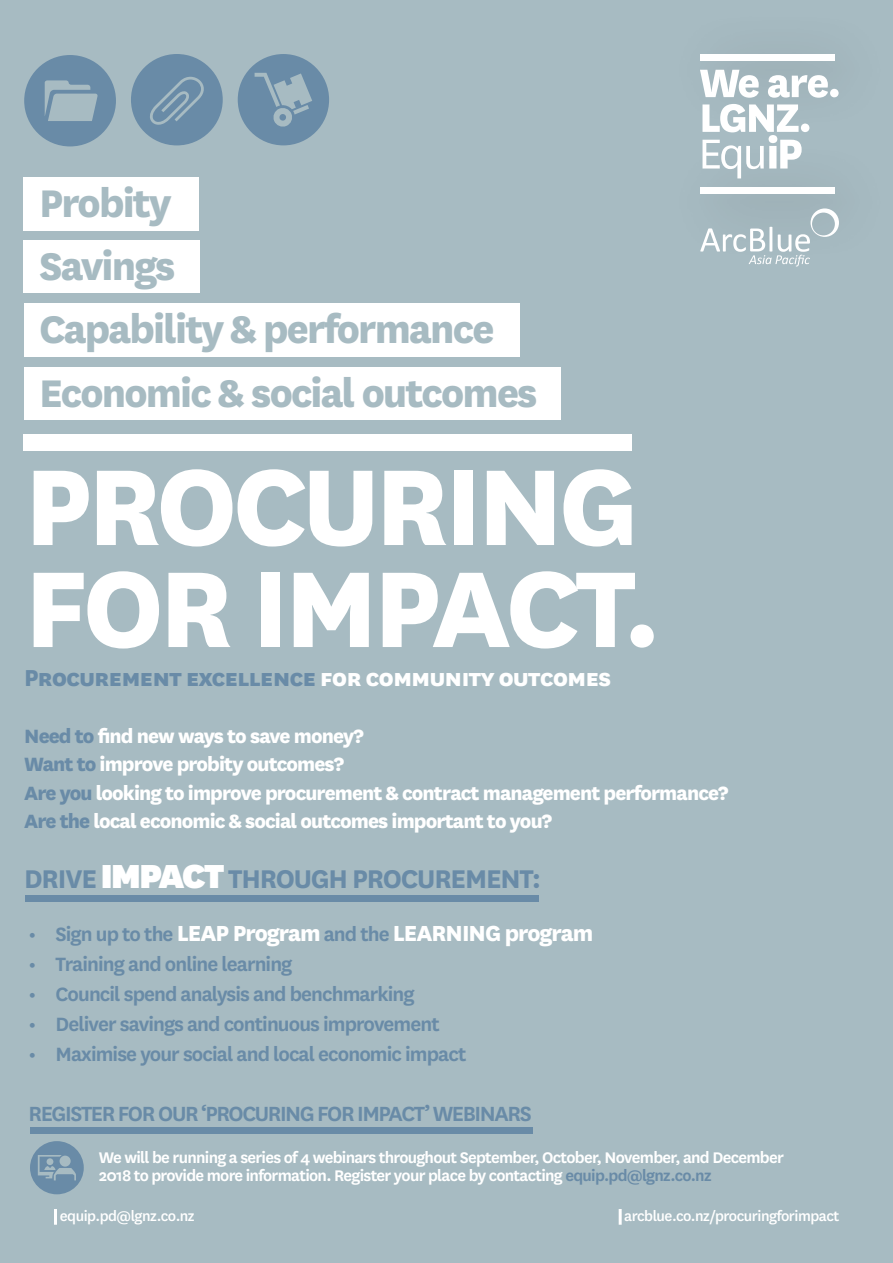
<style>
.page{position:relative;width:893px;height:1263px;background:#a7bbc2}
.page>*{position:absolute;margin:0;border:0;box-sizing:border-box;transform-origin:0 0}
.t1{font:800 126px "National";letter-spacing:-.04em;color:#fff}
.t2{font:800 45px "National";letter-spacing:-.04em;color:#a7bbc2}
.t3{font:700 30px "National";letter-spacing:-.04em;color:#698ba7}
.t4{font:800 27px "National";letter-spacing:-.04em;color:#698ba7}
.t5{font:800 25.5px "National";letter-spacing:-.04em;color:#fff}
.t6{font:600 24px "National";letter-spacing:-.06em;color:#698ba7}
.t7{font:800 22.5px "National";letter-spacing:-.04em;color:#fff}
.t8{font:600 22.5px "National";letter-spacing:-.04em;color:#698ba7}
.t9{font:600 18px/18px "National";letter-spacing:-.04em;color:#fff}
.Bullets_9_5pt{font:500 16.5px "National";letter-spacing:-.03em;color:#fff}
.s1{color:#fff}
.s2{color:#698ba7}
.s3{font-weight:900;font-size:39px;color:#fff}
.s4{font-weight:600;font-size:22.5px;color:#698ba7}
</style>
<div class="page">
<div style="left:24px;top:435px;width:608px;height:16px;background:#fff"></div>
<div style="left:700px;top:54px;width:135px;height:7px;background:#fff"></div>
<div style="left:700px;top:187px;width:135px;height:6px;background:#fff"></div>
<div style="left:26px;top:895px;width:513px;height:7px;background:#698ba7"></div>
<div style="left:24px;top:177px;width:175px;height:53px;background:#fff"></div>
<div style="left:24px;top:303px;width:496px;height:54px;background:#fff"></div>
<div style="left:24px;top:367px;width:536px;height:53px;background:#fff"></div>
<div style="left:24px;top:240px;width:176px;height:53px;background:#fff"></div>
<div style="left:24px;top:55px;width:92px;height:91px;background:#698ba7;border-radius:50%"></div>
<svg style="left:45px;top:80px;width:53px;height:41px"></svg>
<div style="left:131px;top:54px;width:92px;height:91px;background:#698ba7;border-radius:50%"></div>
<svg style="left:150px;top:77px;width:54px;height:48px"></svg>
<svg style="left:238px;top:54px;width:91px;height:91px"></svg>
<hr style="left:54px;top:1209px;width:3px;height:16px;background:#fff">
<hr style="left:619px;top:1209px;width:3px;height:16px;background:#fff">
<div style="left:30px;top:1127px;width:502px;height:7px;background:#698ba7"></div>
<svg style="left:30px;top:1141px;width:54px;height:53px"></svg>
<svg style="left:700px;top:70px;width:139px;height:28px"></svg>
<svg style="left:702px;top:104px;width:107px;height:74px"></svg>
<svg style="left:700px;top:208px;width:139px;height:58px"></svg>
<p class="t2" style="left:39px;top:170px;width:134px">Probity</p>
<p class="t2" style="left:39px;top:234px;width:138px">Savings</p>
<p class="t2" style="left:39px;top:297px;width:457px">Capability &amp; performance</p>
<p class="t2" style="left:39px;top:360px;width:500px">Economic &amp; social outcomes</p>
<p class="t1" style="left:24px;top:415px;width:616px">PROCURING</p>
<p class="t1" style="left:24px;top:517px;width:638px">FOR IMPACT.</p>
<p class="t4" style="left:24px;top:658px;width:589px">Procurement excellence <span class="s1">for community outcomes</span></p>
<p class="t7" style="left:24px;top:720px;width:341px"><span class="s2">Need to</span> find new ways to save money?</p>
<p class="t7" style="left:24px;top:748px;width:321px"><span class="s2">Want to</span> improve probity outcomes?</p>
<p class="t7" style="left:24px;top:777px;width:706px"><span class="s2">Are you</span> looking to improve procurement &amp; contract management performance?</p>
<p class="t7" style="left:24px;top:805px;width:529px"><span class="s2">Are the</span> local economic &amp; social outcomes important to you?</p>
<p class="t3" style="left:24px;top:857px;width:518px">DRIVE <span class="s3">IMPACT</span> THROUGH PROCUREMENT:</p>
<p class="t5" style="left:28px;top:914px;width:566px"><span class="s4">• Sign up to the</span> LEAP Program <span class="s4">and the</span> LEARNING program</p>
<p class="t8" style="left:28px;top:948px;width:265px">• Training and online learning</p>
<p class="t8" style="left:28px;top:978px;width:388px">• Council spend analysis and benchmarking</p>
<p class="t8" style="left:28px;top:1008px;width:413px">• Deliver savings and continuous improvement</p>
<p class="t8" style="left:28px;top:1038px;width:439px">• Maximise your social and local economic impact</p>
<p class="t6" style="left:28px;top:1097px;width:505px">REGISTER FOR OUR ‘PROCURING FOR IMPACT’ WEBINARS</p>
<p class="t9" style="left:99px;top:1147px;width:687px">We will be running a series of 4 webinars throughout September, October, November, and December<br>2018 to provide more information. Register your place by contacting <span class="s2">equip.pd@lgnz.co.nz</span></p>
<p class="Bullets_9_5pt" style="left:60px;top:1205px;width:136px">equip.pd@lgnz.co.nz</p>
<p class="Bullets_9_5pt" style="left:624px;top:1205px;width:217px">arcblue.co.nz/procuringforimpact</p>
</div>
